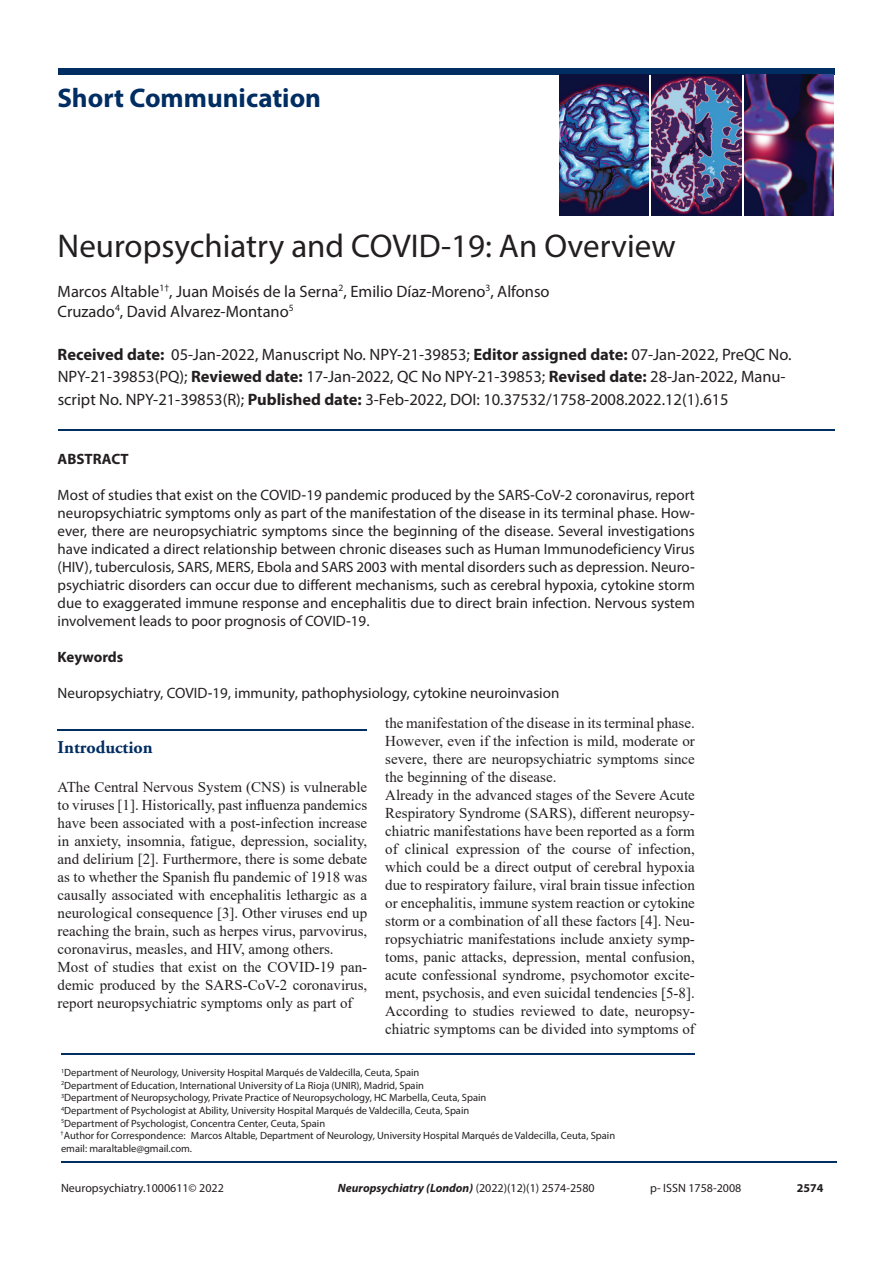
<style>
.page{position:relative;width:893px;height:1263px;background:#fff}
.page>*{position:absolute;margin:0;border:0;box-sizing:border-box;transform-origin:0 0}
.t1{font:33px "Myriad Pro";color:#231f20}
.t2{font:700 27px "Myriad Pro";color:#002d62}
.t3{font:700 18px "Adobe Garamond Pro";color:#002d62}
.t4{font:16.5px/22.8px "Myriad Pro";color:#231f20}
.t5{font:15px/18px "Times New Roman";color:#231f20}
.t6{font:15px/18px "Myriad Hebrew";color:#231f20;text-align:justify}
.t7{font:700 15px "Myriad Hebrew";color:#231f20}
.t8{font:italic 700 12px "Myriad Pro";color:#231f20}
.t9{font:12px "Myriad Pro";color:#231f20}
.t10{font:700 12px "Myriad Pro";color:#231f20}
.t11{font:10.5px/12.6px "Myriad Pro";color:#231f20}
.t12{font:9.6px "Myriad Pro";color:#231f20}
.t13{font:6.15px "Myriad Pro";color:#231f20}
.s1{font-weight:700}
.s2{font-weight:400;font-style:normal}
</style>
<div class="page">
<hr style="left:61px;top:1161px;width:776px;height:1px;background:#002d62">
<hr style="left:61px;top:1053px;width:634px;height:2px;background:#002d62">
<div style="left:58px;top:68px;width:777px;height:7px;background:#002d62"></div>
<img style="left:560px;top:75px;width:89px;height:141px">
<img style="left:652px;top:75px;width:89px;height:141px">
<img style="left:744px;top:75px;width:89px;height:141px">
<hr style="left:59px;top:429px;width:776px;height:2px;background:#002d62">
<hr style="left:58px;top:730px;width:309px;height:1px;background:#002d62">
<h2 class="t2" style="left:57px;top:80px;width:265px">Short Communication</h2>
<h1 class="t1" style="left:58px;top:226px;width:620px">Neuropsychiatry and COVID-19: An Overview</h1>
<p class="t4" style="left:58px;top:281px;width:494px;line-height:19.8px">Marcos Altable , Juan Moisés de la Serna<sup>2</sup>, Emilio Díaz-Moreno<sup>3</sup>, Alfonso<br>Cruzado<sup>4</sup>, David Alvarez-Montano<sup>5</sup></p>
<p class="t4" style="left:58px;top:342px;width:735px"><span class="s1">Received date:</span> 05-Jan-2022, Manuscript No. NPY-21-39853; <span class="s1">Editor assigned date:</span> 07-Jan-2022, PreQC No.<br>NPY-21-39853(PQ); <span class="s1">Reviewed date:</span> 17-Jan-2022, QC No NPY-21-39853; <span class="s1">Revised date:</span> 28-Jan-2022, Manu&shy;script No. NPY-21-39853(R); <span class="s1">Published date:</span> 3-Feb-2022, DOI: 10.37532/1758-2008.2022.12(1).615</p>
<p class="t12" style="left:159px;top:282px;width:11px">1†</p>
<p class="t7" style="left:58px;top:451px;width:73px">ABSTRACT</p>
<p class="t6" style="left:58px;top:487px;width:639px">Most of studies that exist on the COVID-19 pandemic produced by the SARS-CoV-2 coronavirus, report neuropsychiatric symptoms only as part of the manifestation of the disease in its terminal phase. How&shy;ever, there are neuropsychiatric symptoms since the beginning of the disease. Several investigations have indicated a direct relationship between chronic diseases such as Human Immunodeficiency Virus (HIV), tuberculosis, SARS, MERS, Ebola and SARS 2003 with mental disorders such as depression. Neuro&shy;psychiatric disorders can occur due to different mechanisms, such as cerebral hypoxia, cytokine storm due to exaggerated immune response and encephalitis due to direct brain infection. Nervous system involvement leads to poor prognosis of COVID-19.</p>
<p class="t7" style="left:58px;top:649px;width:67px">Keywords</p>
<p class="t6" style="left:58px;top:685px;width:503px">Neuropsychiatry, COVID-19, immunity, pathophysiology, cytokine neuroinvasion</p>
<p class="t3" style="left:58px;top:736px;width:97px">Introduction</p>
<p class="t5" style="left:58px;top:778px;width:311px">AThe Central Nervous System (CNS) is vulnerable to viruses [1]. Historically, past influenza pandemics have been associated with a post-infection increase in anxiety, insomnia, fatigue, depression, sociality, and delirium [2]. Furthermore, there is some debate as to whether the Spanish flu pandemic of 1918 was causally associated with encephalitis lethargic as a neurological consequence [3]. Other viruses end up reaching the brain, such as herpes virus, parvovirus, coronavirus, measles, and HIV, among others.<br>Most of studies that exist on the COVID-19 pan&shy;demic produced by the SARS-CoV-2 coronavirus, report neuropsychiatric symptoms only as part of</p>
<p class="t5" style="left:385px;top:714px;width:311px">the manifestation of the disease in its terminal phase.<br>However, even if the infection is mild, moderate or severe, there are neuropsychiatric symptoms since the beginning of the disease.<br>Already in the advanced stages of the Severe Acute Respiratory Syndrome (SARS), different neuropsy&shy;chiatric manifestations have been reported as a form of clinical expression of the course of infection, which could be a direct output of cerebral hypoxia due to respiratory failure, viral brain tissue infection or encephalitis, immune system reaction or cytokine storm or a combination of all these factors [4]. Neu&shy;ropsychiatric manifestations include anxiety symp&shy;toms, panic attacks, depression, mental confusion, acute confessional syndrome, psychomotor excite&shy;ment, psychosis, and even suicidal tendencies [5-8].<br>According to studies reviewed to date, neuropsy&shy;chiatric symptoms can be divided into symptoms of</p>
<p class="t11" style="left:61px;top:1066px;width:556px"><sup>1</sup>Department of Neurology, University Hospital Marqués de Valdecilla, Ceuta, Spain<br><sup>2</sup>Department of Education, International University of La Rioja (UNIR), Madrid, Spain<br><sup>3</sup>Department of Neuropsychology, Private Practice of Neuropsychology, HC Marbella, Ceuta, Spain<br><sup>4</sup>Department of Psychologist at Ability, University Hospital Marqués de Valdecilla, Ceuta, Spain<br><sup>5</sup>Department of Psychologist, Concentra Center, Ceuta, Spain<br>Author for Correspondence: Marcos Altable, Department of Neurology, University Hospital Marqués de Valdecilla, Ceuta, Spain email: maraltable@gmail.com.</p>
<p class="t9" style="left:61px;top:1180px;width:164px">Neuropsychiatry.1000611© 2022</p>
<p class="t8" style="left:338px;top:1180px;width:258px">Neuropsychiatry (London) <span class="s2">(2022)(12)(1) 2574-2580</span></p>
<p class="t9" style="left:650px;top:1180px;width:93px">p- ISSN 1758-2008</p>
<p class="t13" style="left:61px;top:1129px;width:5px">†</p>
<p class="t10" style="left:797px;top:1180px;width:28px">2574</p>
</div>
